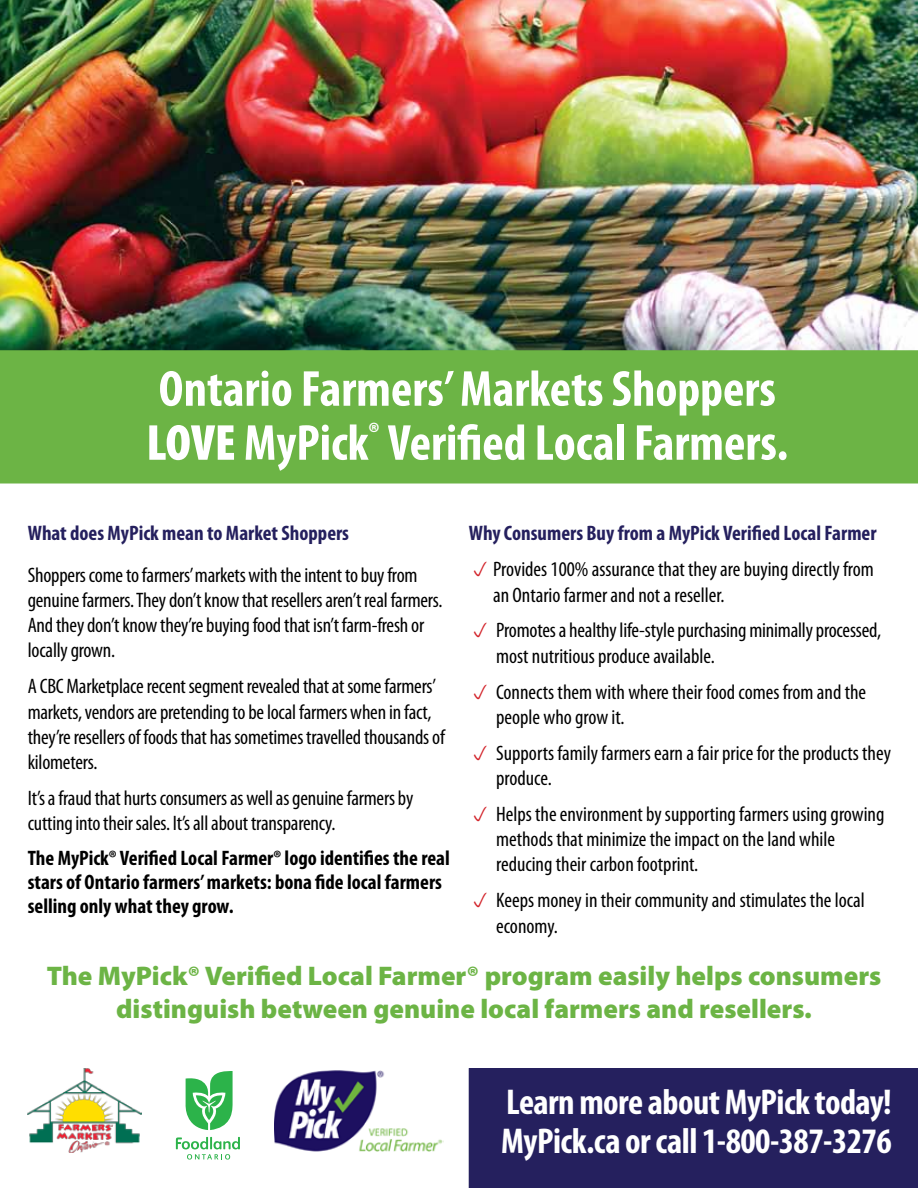
<style>
.page{position:relative;width:918px;height:1188px;background:#fff}
.page>*{position:absolute;margin:0;border:0;box-sizing:border-box;transform-origin:0 0}
.t1{font:700 condensed 51px/54px "Myriad Pro";color:#fff}
.t2{font:700 condensed 36px/39px "Myriad Pro";letter-spacing:-.015em;color:#fff}
.t3{font:900 27px/33px "Myriad Pro";color:#6cb445;text-align:center}
.t4{font:condensed 21px/25.2px "Myriad Pro";letter-spacing:-.01em;color:#000}
.t5{font:700 condensed 21px/24px "Myriad Pro";color:#000}
.t6{font:700 condensed 21px "Myriad Pro";color:#25205e}
.s1{font-weight:900}
</style>
<div class="page">
<img style="left:0;top:0;width:918px;height:350px">
<div style="left:0;top:350px;width:918px;height:134px;background:#6cb445"></div>
<img style="left:274px;top:1070px;width:170px;height:82px">
<img style="left:28px;top:1068px;width:114px;height:84px">
<svg style="left:185px;top:1071px;width:48px;height:59px"></svg>
<svg style="left:176px;top:1137px;width:64px;height:23px"></svg>
<div style="left:469px;top:1068px;width:449px;height:120px;background:#25205e"></div>
<h1 class="t1" style="left:146px;top:361px;width:643px">Ontario Farmers’ Markets Shoppers<br><span class="s1">LOVE</span> MyPick<sup>®</sup> Verified Local Farmers.</h1>
<p class="t6" style="left:28px;top:520px;width:323px">What does MyPick mean to Market Shoppers</p>
<p class="t4" style="left:28px;top:562px;width:416px">Shoppers come to farmers’ markets with the intent to buy from genuine farmers. They don’t know that resellers aren’t real farmers.<br>And they don’t know they’re buying food that isn’t farm-fresh or locally grown.</p>
<p class="t4" style="left:28px;top:674px;width:419px">A CBC Marketplace recent segment revealed that at some farmers’ markets, vendors are pretending to be local farmers when in fact, they’re resellers of foods that has sometimes travelled thousands of kilometers.</p>
<p class="t4" style="left:28px;top:785px;width:387px">It’s a fraud that hurts consumers as well as genuine farmers by cutting into their sales. It’s all about transparency.</p>
<p class="t5" style="left:28px;top:845px;width:424px">The MyPick® Verified Local Farmer® logo identifies the real stars of Ontario farmers’ markets: bona fide local farmers selling only what they grow.</p>
<p class="t6" style="left:469px;top:520px;width:409px">Why Consumers Buy from a MyPick Verified Local Farmer</p>
<p class="t4" style="left:493px;top:557px;width:382px">Provides 100% assurance that they are buying directly from an Ontario farmer and not a reseller.</p>
<p class="t4" style="left:496px;top:618px;width:386px">Promotes a healthy life-style purchasing minimally processed, most nutritious produce available.</p>
<p class="t4" style="left:496px;top:679px;width:372px">Connects them with where their food comes from and the people who grow it.</p>
<p class="t4" style="left:496px;top:740px;width:396px">Supports family farmers earn a fair price for the products they produce.</p>
<p class="t4" style="left:496px;top:801px;width:390px">Helps the environment by supporting farmers using growing methods that minimize the impact on the land while reducing their carbon footprint.</p>
<p class="t4" style="left:496px;top:888px;width:370px">Keeps money in their community and stimulates the local economy.</p>
<p class="t3" style="left:47px;top:959px;width:836px">The MyPick® Verified Local Farmer® program easily helps consumers distinguish between genuine local farmers and resellers.</p>
<h2 class="t2" style="left:501px;top:1082px;width:392px">Learn more about MyPick today!<br>MyPick.ca or call 1-800-387-3276</h2>
</div>
